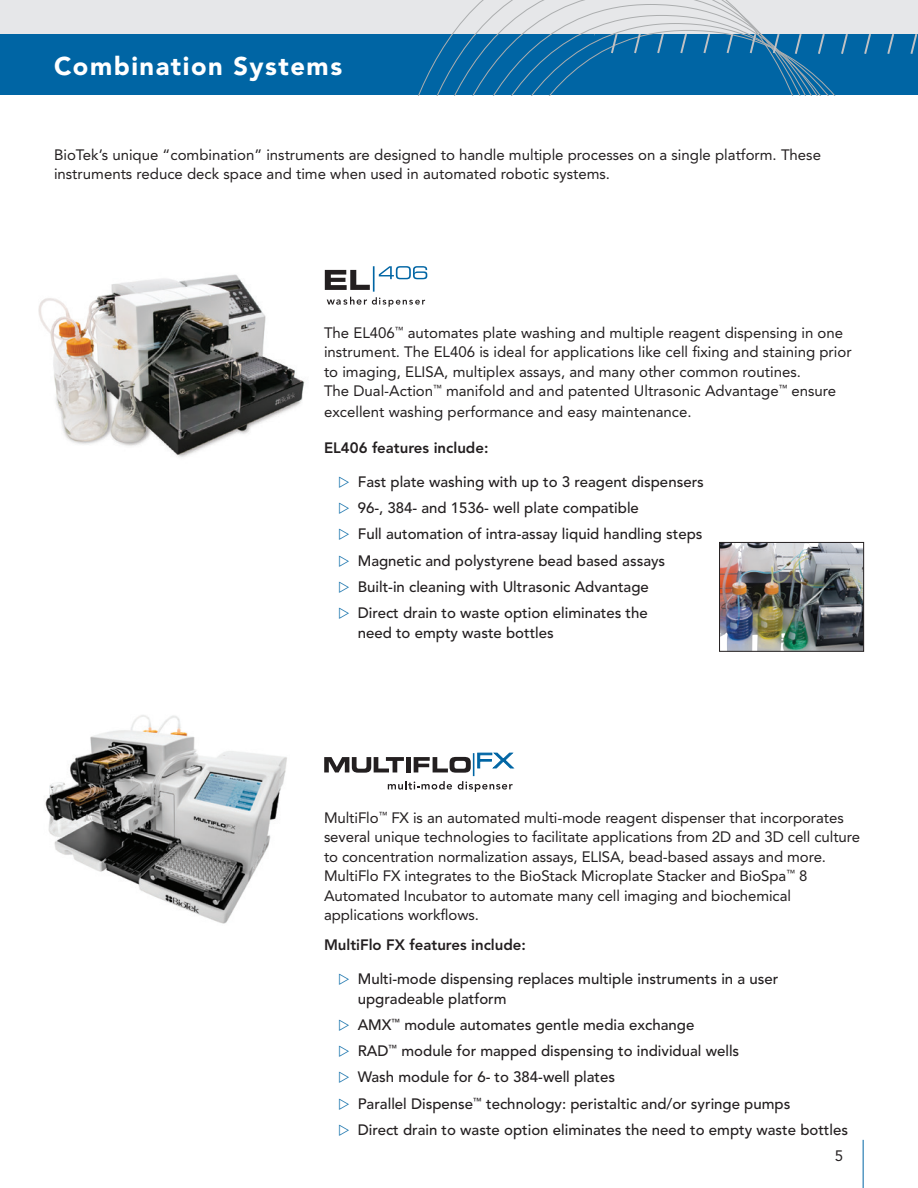
<style>
.page{position:relative;width:918px;height:1188px;background:#fff}
.page>*{position:absolute;margin:0;border:0;box-sizing:border-box;transform-origin:0 0}
.Subheads{font:900 25.5px "Avenir LT Std";letter-spacing:.06em;color:#fff}
.Body_1{font:15px/19.5px "Avenir LT Std";color:#231f20}
.t1{font:500 15px/19.5px "Avenir LT Std";color:#231f20}
.Body_1-2{font:800 15px "Avenir LT Std";color:#231f20}
</style>
<div class="page">
<div style="left:0;top:0;width:918px;height:88px;background:#e6e7e9"></div>
<div style="left:0;top:34px;width:918px;height:61px;background:#0065a4"></div>
<hr style="left:863px;top:1140px;width:1px;height:48px;background:#0065a4">
<svg style="left:325px;top:270px;width:45px;height:20px"></svg>
<svg style="left:379px;top:266px;width:48px;height:13px"></svg>
<hr style="left:373px;top:266px;width:2px;height:26px;background:#0065a4">
<svg style="left:327px;top:297px;width:98px;height:10px"></svg>
<img style="left:38px;top:274px;width:267px;height:184px">
<svg style="left:324px;top:752px;width:191px;height:40px"></svg>
<img style="left:45px;top:715px;width:242px;height:209px">
<img style="left:721px;top:544px;width:141px;height:106px">
<div style="left:719px;top:542px;width:145px;height:110px;border:1px solid #231f20"></div>
<svg style="left:910px;top:34px;width:7px;height:20px"></svg>
<svg style="left:887px;top:34px;width:7px;height:20px"></svg>
<svg style="left:418px;top:0;width:453px;height:95px"></svg>
<p class="Subheads" style="left:54px;top:51px;width:290px">Combination Systems</p>
<p class="Body_1" style="left:54px;top:145px;width:769px">BioTek’s unique “combination” instruments are designed to handle multiple processes on a single platform. These instruments reduce deck space and time when used in automated robotic systems.</p>
<p class="Body_1" style="left:324px;top:323px;width:529px">The EL406<sup>™</sup> automates plate washing and multiple reagent dispensing in one instrument. The EL406 is ideal for applications like cell fixing and staining prior to imaging, ELISA, multiplex assays, and many other common routines.<br>The Dual-Action<sup>™</sup> manifold and and patented Ultrasonic Advantage<sup>™</sup> ensure</p>
<p class="Body_1" style="left:324px;top:402px;width:369px">excellent washing performance and easy maintenance.</p>
<p class="Body_1-2" style="left:324px;top:439px;width:166px">EL406 features include:</p>
<p class="t1" style="left:358px;top:472px;width:348px">Fast plate washing with up to 3 reagent dispensers</p>
<p class="t1" style="left:358px;top:499px;width:283px">96-, 384- and 1536- well plate compatible</p>
<p class="t1" style="left:358px;top:525px;width:346px">Full automation of intra-assay liquid handling steps</p>
<p class="t1" style="left:358px;top:551px;width:309px">Magnetic and polystyrene bead based assays</p>
<p class="t1" style="left:358px;top:577px;width:293px">Built-in cleaning with Ultrasonic Advantage</p>
<p class="t1" style="left:358px;top:604px;width:292px">Direct drain to waste option eliminates the need to empty waste bottles</p>
<p class="Body_1" style="left:324px;top:808px;width:538px">MultiFlo<sup>™</sup> FX is an automated multi-mode reagent dispenser that incorporates several unique technologies to facilitate applications from 2D and 3D cell culture to concentration normalization assays, ELISA, bead-based assays and more.<br>MultiFlo FX integrates to the BioStack Microplate Stacker and BioSpa<sup>™</sup> 8<br>Automated Incubator to automate many cell imaging and biochemical applications workflows.</p>
<p class="Body_1-2" style="left:324px;top:936px;width:203px">MultiFlo FX features include:</p>
<p class="t1" style="left:358px;top:970px;width:422px">Multi-mode dispensing replaces multiple instruments in a user upgradeable platform</p>
<p class="t1" style="left:358px;top:1015px;width:338px">AMX<sup>™</sup> module automates gentle media exchange</p>
<p class="t1" style="left:358px;top:1042px;width:383px">RAD<sup>™</sup> module for mapped dispensing to individual wells</p>
<p class="t1" style="left:358px;top:1068px;width:259px">Wash module for 6- to 384-well plates</p>
<p class="t1" style="left:358px;top:1094px;width:434px">Parallel Dispense<sup>™</sup> technology: peristaltic and/or syringe pumps</p>
<p class="t1" style="left:358px;top:1120px;width:492px">Direct drain to waste option eliminates the need to empty waste bottles</p>
<p class="Body_1" style="left:835px;top:1146px;width:10px">5</p>
</div>
